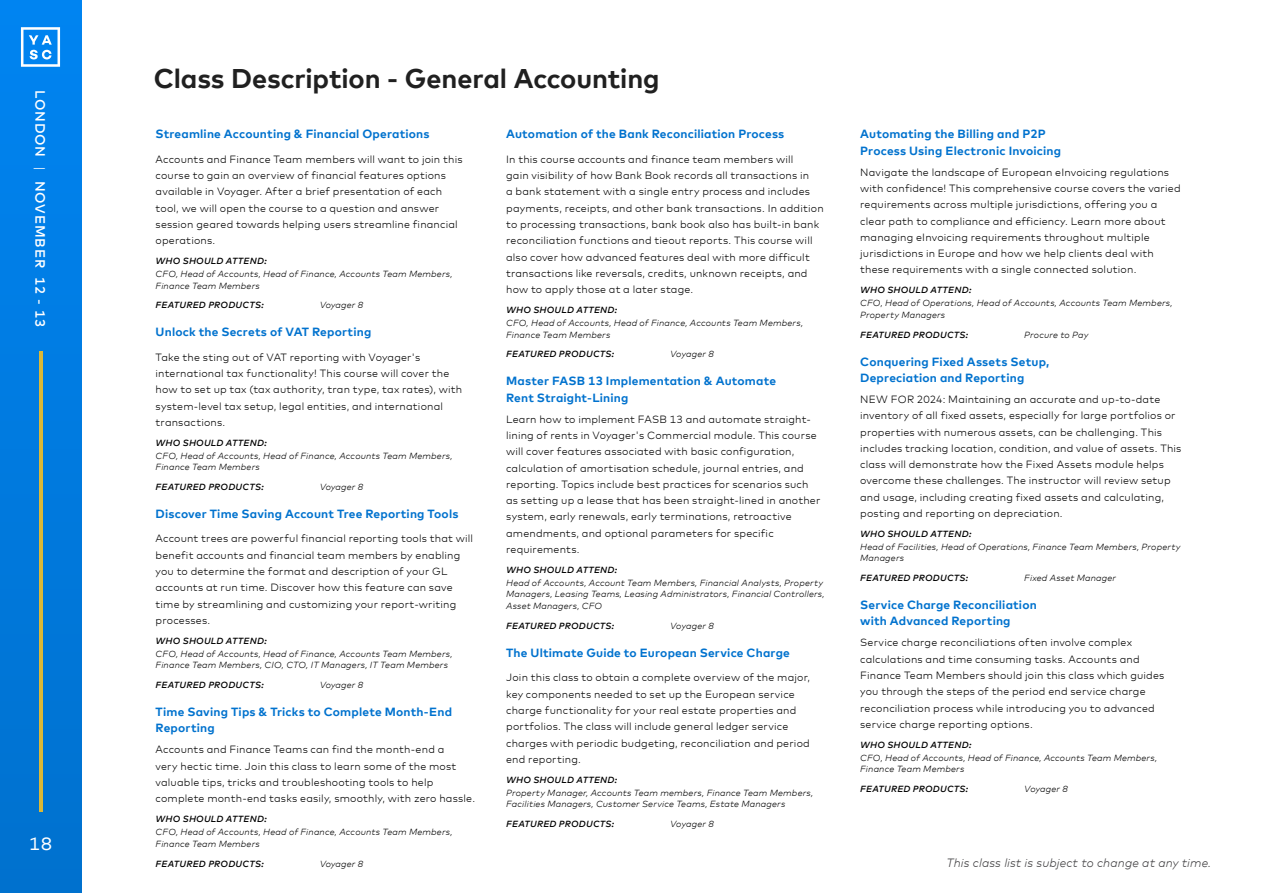
<style>
.page{position:relative;width:1263px;height:893px;background:#fff}
.page>*{position:absolute;margin:0;border:0;box-sizing:border-box;transform-origin:0 0}
.t1{font:700 27px "Mark Offc Pro";letter-spacing:-.005em;color:#202020}
.t2{font:18px "Mark Offc Pro";color:#fff}
.t3{font:500 13.5px "Mark Offc Pro";letter-spacing:.065em;color:#fff}
.t4{font:italic 300 12px "Mark Offc Pro";letter-spacing:.01em;color:#414042}
.t5{font:700 11.85px/16.4px "Mark Offc Pro";letter-spacing:.015em;color:#0072ce}
.t6{font:300 10.5px/16.4px "Mark Offc Pro";letter-spacing:.02em;color:#000}
.t7{font:italic 300 8.85px/11.9px "Mark Offc Pro";letter-spacing:.02em;color:#000}
.t8{font:italic 500 8.85px "Mark Offc Pro";letter-spacing:.025em;color:#000}
.s1{font-weight:300}
</style>
<div class="page">
<div style="left:0;top:0;width:81px;height:893px;background:linear-gradient(to bottom,#0084f1,#0673ca)"></div>
<svg style="left:21px;top:27px;width:39px;height:40px"></svg>
<hr style="left:39px;top:351px;width:3px;height:460px;background:#dbb837">
<p class="t3" style="left:51px;top:90px;width:239px;rotate:90deg">LONDON <span class="s1">|</span> NOVEMBER 12 - 13</p>
<h2 class="t2" style="left:29px;top:830px;width:24px">18</h2>
<h1 class="t1" style="left:154px;top:58px;width:507px">Class Description - General Accounting</h1>
<p class="t5" style="left:156px;top:125px;width:276px">Streamline Accounting &amp; Financial Operations</p>
<p class="t6" style="left:156px;top:150px;width:308px">Accounts and Finance Team members will want to join this course to gain an overview of financial features options available in Voyager. After a brief presentation of each tool, we will open the course to a question and answer session geared towards helping users streamline financial operations.</p>
<p class="t8" style="left:156px;top:254px;width:113px">WHO SHOULD ATTEND:</p>
<p class="t7" style="left:156px;top:267px;width:298px">CFO, Head of Accounts, Head of Finance, Accounts Team Members,<br>Finance Team Members</p>
<p class="t8" style="left:156px;top:299px;width:110px">FEATURED PRODUCTS:</p>
<p class="t7" style="left:320px;top:299px;width:45px">Voyager 8</p>
<p class="t5" style="left:156px;top:323px;width:217px">Unlock the Secrets of VAT Reporting</p>
<p class="t6" style="left:156px;top:348px;width:308px">Take the sting out of VAT reporting with Voyager's international tax functionality! This course will cover the how to set up tax (tax authority, tran type, tax rates), with system-level tax setup, legal entities, and international transactions.</p>
<p class="t8" style="left:156px;top:436px;width:113px">WHO SHOULD ATTEND:</p>
<p class="t7" style="left:156px;top:449px;width:298px">CFO, Head of Accounts, Head of Finance, Accounts Team Members,<br>Finance Team Members</p>
<p class="t8" style="left:156px;top:480px;width:110px">FEATURED PRODUCTS:</p>
<p class="t7" style="left:320px;top:480px;width:45px">Voyager 8</p>
<p class="t5" style="left:156px;top:505px;width:304px">Discover Time Saving Account Tree Reporting Tools</p>
<p class="t6" style="left:156px;top:530px;width:319px">Account trees are powerful financial reporting tools that will benefit accounts and financial team members by enabling you to determine the format and description of your GL accounts at run time. Discover how this feature can save time by streamlining and customizing your report-writing processes.</p>
<p class="t8" style="left:156px;top:634px;width:113px">WHO SHOULD ATTEND:</p>
<p class="t7" style="left:156px;top:647px;width:298px">CFO, Head of Accounts, Head of Finance, Accounts Team Members,<br>Finance Team Members, CIO, CTO, IT Managers, IT Team Members</p>
<p class="t8" style="left:156px;top:678px;width:110px">FEATURED PRODUCTS:</p>
<p class="t7" style="left:320px;top:678px;width:45px">Voyager 8</p>
<p class="t5" style="left:156px;top:703px;width:298px">Time Saving Tips &amp; Tricks to Complete Month-End<br>Reporting</p>
<p class="t6" style="left:156px;top:741px;width:321px">Accounts and Finance Teams can find the month-end a<br>very hectic time. Join this class to learn some of the most valuable tips, tricks and troubleshooting tools to help complete month-end tasks easily, smoothly, with zero hassle.</p>
<p class="t8" style="left:156px;top:812px;width:113px">WHO SHOULD ATTEND:</p>
<p class="t7" style="left:156px;top:825px;width:298px">CFO, Head of Accounts, Head of Finance, Accounts Team Members,<br>Finance Team Members</p>
<p class="t8" style="left:156px;top:857px;width:110px">FEATURED PRODUCTS:</p>
<p class="t7" style="left:320px;top:857px;width:45px">Voyager 8</p>
<p class="t5" style="left:506px;top:125px;width:280px">Automation of the Bank Reconciliation Process</p>
<p class="t6" style="left:506px;top:150px;width:319px">In this course accounts and finance team members will<br>gain visibility of how Bank Book records all transactions in<br>a bank statement with a single entry process and includes payments, receipts, and other bank transactions. In addition to processing transactions, bank book also has built-in bank reconciliation functions and tieout reports. This course will also cover how advanced features deal with more difficult transactions like reversals, credits, unknown receipts, and how to apply those at a later stage.</p>
<p class="t8" style="left:506px;top:303px;width:113px">WHO SHOULD ATTEND:</p>
<p class="t7" style="left:506px;top:316px;width:298px">CFO, Head of Accounts, Head of Finance, Accounts Team Members,<br>Finance Team Members</p>
<p class="t8" style="left:506px;top:348px;width:110px">FEATURED PRODUCTS:</p>
<p class="t7" style="left:670px;top:348px;width:45px">Voyager 8</p>
<p class="t5" style="left:506px;top:372px;width:271px">Master FASB 13 Implementation &amp; Automate<br>Rent Straight-Lining</p>
<p class="t6" style="left:506px;top:410px;width:316px">Learn how to implement FASB 13 and automate straight&shy;lining of rents in Voyager's Commercial module. This course will cover features associated with basic configuration, calculation of amortisation schedule, journal entries, and reporting. Topics include best practices for scenarios such as setting up a lease that has been straight-lined in another system, early renewals, early terminations, retroactive amendments, and optional parameters for specific requirements.</p>
<p class="t8" style="left:506px;top:563px;width:113px">WHO SHOULD ATTEND:</p>
<p class="t7" style="left:506px;top:576px;width:320px">Head of Accounts, Account Team Members, Financial Analysts, Property<br>Managers, Leasing Teams, Leasing Administrators, Financial Controllers,<br>Asset Managers, CFO</p>
<p class="t8" style="left:506px;top:619px;width:110px">FEATURED PRODUCTS:</p>
<p class="t7" style="left:670px;top:619px;width:45px">Voyager 8</p>
<p class="t5" style="left:506px;top:644px;width:285px">The Ultimate Guide to European Service Charge</p>
<p class="t6" style="left:506px;top:669px;width:305px">Join this class to obtain a complete overview of the major, key components needed to set up the European service charge functionality for your real estate properties and portfolios. The class will include general ledger service charges with periodic budgeting, reconciliation and period end reporting.</p>
<p class="t8" style="left:506px;top:773px;width:113px">WHO SHOULD ATTEND:</p>
<p class="t7" style="left:506px;top:786px;width:309px">Property Manager, Accounts Team members, Finance Team Members,<br>Facilities Managers, Customer Service Teams, Estate Managers</p>
<p class="t8" style="left:506px;top:817px;width:110px">FEATURED PRODUCTS:</p>
<p class="t7" style="left:670px;top:817px;width:45px">Voyager 8</p>
<p class="t5" style="left:860px;top:125px;width:202px">Automating the Billing and P2P<br>Process Using Electronic Invoicing</p>
<p class="t6" style="left:860px;top:163px;width:322px">Navigate the landscape of European eInvoicing regulations with confidence! This comprehensive course covers the varied requirements across multiple jurisdictions, offering you a clear path to compliance and efficiency. Learn more about managing eInvoicing requirements throughout multiple jurisdictions in Europe and how we help clients deal with these requirements with a single connected solution.</p>
<p class="t8" style="left:860px;top:283px;width:113px">WHO SHOULD ATTEND:</p>
<p class="t7" style="left:860px;top:296px;width:314px">CFO, Head of Operations, Head of Accounts, Accounts Team Members,<br>Property Managers</p>
<p class="t8" style="left:860px;top:328px;width:110px">FEATURED PRODUCTS:</p>
<p class="t7" style="left:1024px;top:328px;width:65px">Procure to Pay</p>
<p class="t5" style="left:860px;top:352px;width:191px">Conquering Fixed Assets Setup,<br>Depreciation and Reporting</p>
<p class="t6" style="left:860px;top:390px;width:323px">NEW FOR 2024: Maintaining an accurate and up-to-date inventory of all fixed assets, especially for large portfolios or properties with numerous assets, can be challenging. This includes tracking location, condition, and value of assets. This class will demonstrate how the Fixed Assets module helps overcome these challenges. The instructor will review setup and usage, including creating fixed assets and calculating, posting and reporting on depreciation.</p>
<p class="t8" style="left:860px;top:527px;width:113px">WHO SHOULD ATTEND:</p>
<p class="t7" style="left:860px;top:540px;width:322px">Head of Facilities, Head of Operations, Finance Team Members, Property<br>Managers</p>
<p class="t8" style="left:860px;top:571px;width:110px">FEATURED PRODUCTS:</p>
<p class="t7" style="left:1024px;top:571px;width:93px">Fixed Asset Manager</p>
<p class="t5" style="left:860px;top:596px;width:178px">Service Charge Reconciliation with Advanced Reporting</p>
<p class="t6" style="left:860px;top:634px;width:306px">Service charge reconciliations often involve complex calculations and time consuming tasks. Accounts and Finance Team Members should join this class which guides you through the steps of the period end service charge reconciliation process while introducing you to advanced service charge reporting options.</p>
<p class="t8" style="left:860px;top:738px;width:113px">WHO SHOULD ATTEND:</p>
<p class="t7" style="left:860px;top:751px;width:298px">CFO, Head of Accounts, Head of Finance, Accounts Team Members,<br>Finance Team Members</p>
<p class="t8" style="left:860px;top:782px;width:110px">FEATURED PRODUCTS:</p>
<p class="t7" style="left:1024px;top:782px;width:45px">Voyager 8</p>
<p class="t4" style="left:946px;top:854px;width:266px">This class list is subject to change at any time.</p>
</div>
